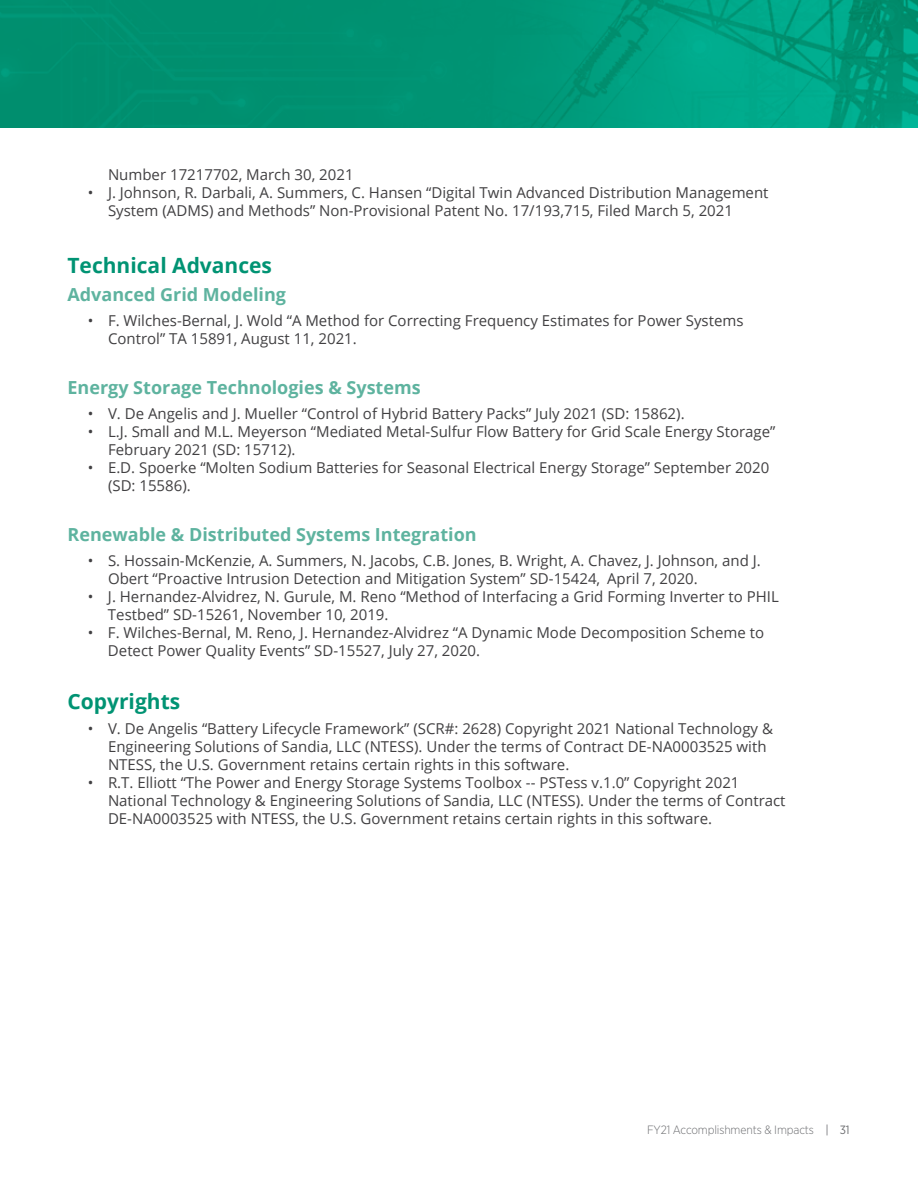
<style>
.page{position:relative;width:918px;height:1188px;background:#fff}
.page>*{position:absolute;margin:0;border:0;box-sizing:border-box;transform-origin:0 0}
.t1{font:700 21px "Open Sans";color:#009373}
.t2{font:700 18px "Open Sans";color:#5eb39f}
.t3{font:15px/18px "Open Sans";color:#414042}
.t4{font:300 12px "Gotham Narrow";letter-spacing:-.01em;color:#6d6e71}
.s1{font-weight:400}
</style>
<div class="page">
<img style="left:0;top:0;width:918px;height:127px">
<p class="t3" style="left:108px;top:165px;width:247px">Number 17217702, March 30, 2021</p>
<p class="t3" style="left:108px;top:183px;width:662px;text-indent:-20px">• J. Johnson, R. Darbali, A. Summers, C. Hansen “Digital Twin Advanced Distribution Management<br>System (ADMS) and Methods” Non-Provisional Patent No. 17/193,715, Filed March 5, 2021</p>
<h1 class="t1" style="left:68px;top:251px;width:206px">Technical Advances</h1>
<p class="t2" style="left:68px;top:282px;width:220px">Advanced Grid Modeling</p>
<p class="t3" style="left:108px;top:311px;width:637px;text-indent:-20px">• F. Wilches-Bernal, J. Wold “A Method for Correcting Frequency Estimates for Power Systems<br>Control” TA 15891, August 11, 2021.</p>
<p class="t2" style="left:68px;top:375px;width:355px">Energy Storage Technologies &amp; Systems</p>
<p class="t3" style="left:88px;top:404px;width:598px">• V. De Angelis and J. Mueller “Control of Hybrid Battery Packs” July 2021 (SD: 15862).</p>
<p class="t3" style="left:108px;top:422px;width:669px;text-indent:-20px">• L.J. Small and M.L. Meyerson “Mediated Metal-Sulfur Flow Battery for Grid Scale Energy Storage”<br>February 2021 (SD: 15712).</p>
<p class="t3" style="left:108px;top:458px;width:663px;text-indent:-20px">• E.D. Spoerke “Molten Sodium Batteries for Seasonal Electrical Energy Storage” September 2020 (SD: 15586).</p>
<p class="t2" style="left:68px;top:522px;width:411px">Renewable &amp; Distributed Systems Integration</p>
<p class="t3" style="left:108px;top:551px;width:654px;text-indent:-20px">• S. Hossain-McKenzie, A. Summers, N. Jacobs, C.B. Jones, B. Wright, A. Chavez, J. Johnson, and J.<br>Obert “Proactive Intrusion Detection and Mitigation System” SD-15424, April 7, 2020.</p>
<p class="t3" style="left:108px;top:587px;width:672px;text-indent:-20px">• J. Hernandez-Alvidrez, N. Gurule, M. Reno “Method of Interfacing a Grid Forming Inverter to PHIL<br>Testbed” SD-15261, November 10, 2019.</p>
<p class="t3" style="left:108px;top:623px;width:658px;text-indent:-20px">• F. Wilches-Bernal, M. Reno, J. Hernandez-Alvidrez “A Dynamic Mode Decomposition Scheme to<br>Detect Power Quality Events” SD-15527, July 27, 2020.</p>
<h1 class="t1" style="left:68px;top:687px;width:114px">Copyrights</h1>
<p class="t3" style="left:108px;top:719px;width:666px;text-indent:-20px">• V. De Angelis “Battery Lifecycle Framework” (SCR#: 2628) Copyright 2021 National Technology &amp;<br>Engineering Solutions of Sandia, LLC (NTESS). Under the terms of Contract DE-NA0003525 with<br>NTESS, the U.S. Government retains certain rights in this software.</p>
<p class="t3" style="left:108px;top:773px;width:679px;text-indent:-20px">• R.T. Elliott “The Power and Energy Storage Systems Toolbox -- PSTess v.1.0” Copyright 2021<br>National Technology &amp; Engineering Solutions of Sandia, LLC (NTESS). Under the terms of Contract<br>DE-NA0003525 with NTESS, the U.S. Government retains certain rights in this software.</p>
<p class="t4" style="left:647px;top:1122px;width:204px">FY21 Accomplishments &amp; Impacts <span class="s1">| 31</span></p>
</div>
